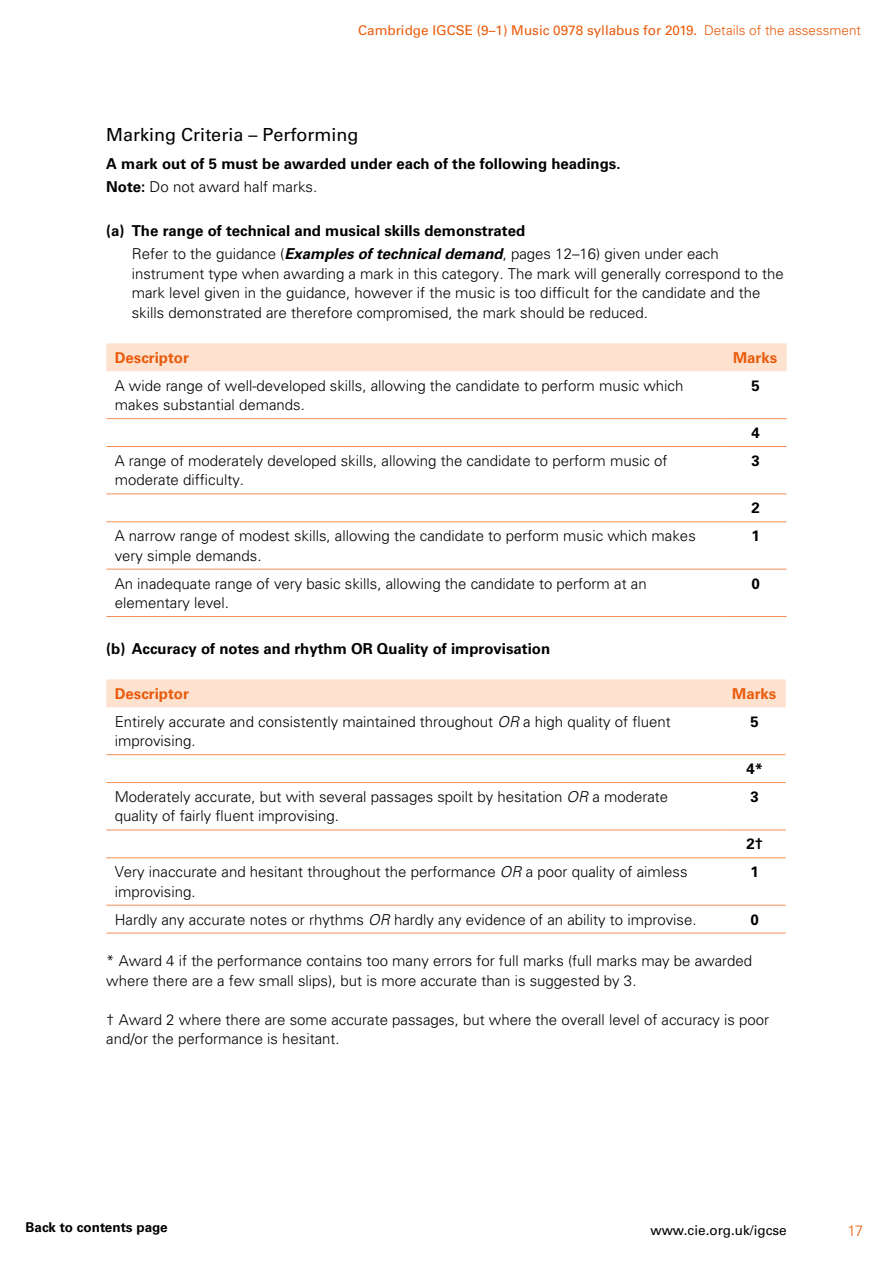
<style>
.page{position:relative;width:893px;height:1263px;background:#fff}
.page>*{position:absolute;margin:0;border:0;box-sizing:border-box;transform-origin:0 0}
.t1{font:18px "Univers LT Std";color:#000}
.t2{font:300 15px/19.5px "Univers LT Std";color:#000}
.t3{font:700 15px/23.7px "Univers LT Std";color:#000}
.t4{font:700 15px "Univers LT Std";color:#ea5b0b}
.t5{font:300 15px "Univers LT Std";color:#ea5b0b}
.t6{font:13.5px "Univers LT Std";color:#ea5b0b}
.t7{font:13.5px "Univers LT Std";color:#000}
.t8{font:700 13.5px "Univers LT Std";color:#000}
.s1{font-weight:300}
.s2{font-style:italic}
</style>
<div class="page">
<div style="left:106px;top:343px;width:681px;height:28px;background:#fde2cf"></div>
<hr style="left:106px;top:418px;width:619px;height:1px;background:#f39154">
<hr style="left:725px;top:418px;width:62px;height:1px;background:#f39154">
<hr style="left:106px;top:446px;width:619px;height:1px;background:#f39154">
<hr style="left:725px;top:446px;width:62px;height:1px;background:#f39154">
<hr style="left:106px;top:616px;width:619px;height:1px;background:#f39154">
<hr style="left:725px;top:616px;width:62px;height:1px;background:#f39154">
<hr style="left:106px;top:494px;width:619px;height:1px;background:#f39154">
<hr style="left:725px;top:494px;width:62px;height:1px;background:#f39154">
<hr style="left:106px;top:521px;width:619px;height:1px;background:#f39154">
<hr style="left:725px;top:521px;width:62px;height:1px;background:#f39154">
<hr style="left:106px;top:569px;width:619px;height:1px;background:#f39154">
<hr style="left:725px;top:569px;width:62px;height:1px;background:#f39154">
<div style="left:106px;top:679px;width:680px;height:28px;background:#fde2cf"></div>
<hr style="left:106px;top:754px;width:618px;height:1px;background:#f39154">
<hr style="left:724px;top:754px;width:62px;height:1px;background:#f39154">
<hr style="left:106px;top:782px;width:618px;height:1px;background:#f39154">
<hr style="left:724px;top:782px;width:62px;height:1px;background:#f39154">
<hr style="left:106px;top:933px;width:618px;height:1px;background:#f39154">
<hr style="left:724px;top:933px;width:62px;height:1px;background:#f39154">
<hr style="left:106px;top:830px;width:618px;height:1px;background:#f39154">
<hr style="left:724px;top:830px;width:62px;height:1px;background:#f39154">
<hr style="left:106px;top:857px;width:618px;height:1px;background:#f39154">
<hr style="left:724px;top:857px;width:62px;height:1px;background:#f39154">
<hr style="left:106px;top:905px;width:618px;height:1px;background:#f39154">
<hr style="left:724px;top:905px;width:62px;height:1px;background:#f39154">
<p class="t6" style="left:358px;top:23px;width:504px">Cambridge IGCSE (9–1) Music 0978 syllabus for 2019. <span class="s1">Details of the assessment</span></p>
<p class="t1" style="left:106px;top:124px;width:254px">Marking Criteria – Performing</p>
<p class="t3" style="left:106px;top:152px;width:516px">A mark out of 5 must be awarded under each of the following headings.<br>Note: <span class="s1">Do not award half marks.</span></p>
<p class="t3" style="left:132px;top:219px;width:588px;text-indent:-26px">(a) The range of technical and musical skills demonstrated<br><span class="s1">Refer to the guidance (</span><span class="s2">Examples of technical demand</span><span class="s1">, pages 12–16) given under each</span></p>
<p class="t2" style="left:132px;top:264px;width:653px">instrument type when awarding a mark in this category. The mark will generally correspond to the mark level given in the guidance, however if the music is too difficult for the candidate and the skills demonstrated are therefore compromised, the mark should be reduced.</p>
<p class="t4" style="left:115px;top:349px;width:76px">Descriptor</p>
<p class="t4" style="left:733px;top:349px;width:46px">Marks</p>
<p class="t2" style="left:115px;top:376px;width:570px">A wide range of well-developed skills, allowing the candidate to perform music which makes substantial demands.</p>
<p class="t3" style="left:751px;top:374px;width:10px">5</p>
<p class="t3" style="left:751px;top:421px;width:10px">4</p>
<p class="t2" style="left:115px;top:451px;width:554px">A range of moderately developed skills, allowing the candidate to perform music of moderate difficulty.</p>
<p class="t3" style="left:751px;top:449px;width:10px">3</p>
<p class="t3" style="left:751px;top:496px;width:10px">2</p>
<p class="t2" style="left:115px;top:526px;width:582px">A narrow range of modest skills, allowing the candidate to perform music which makes very simple demands.</p>
<p class="t3" style="left:751px;top:524px;width:10px">1</p>
<p class="t2" style="left:115px;top:573px;width:533px">An inadequate range of very basic skills, allowing the candidate to perform at an elementary level.</p>
<p class="t3" style="left:751px;top:571px;width:10px">0</p>
<p class="t3" style="left:106px;top:637px;width:445px">(b) Accuracy of notes and rhythm OR Quality of improvisation</p>
<p class="t4" style="left:115px;top:685px;width:76px">Descriptor</p>
<p class="t4" style="left:732px;top:685px;width:46px">Marks</p>
<p class="t2" style="left:115px;top:712px;width:557px">Entirely accurate and consistently maintained throughout <span class="s2">OR</span> a high quality of fluent improvising.</p>
<p class="t3" style="left:751px;top:710px;width:10px">5</p>
<p class="t3" style="left:746px;top:757px;width:18px">4*</p>
<p class="t2" style="left:115px;top:787px;width:555px">Moderately accurate, but with several passages spoilt by hesitation <span class="s2">OR</span> a moderate quality of fairly fluent improvising.</p>
<p class="t3" style="left:751px;top:785px;width:10px">3</p>
<p class="t3" style="left:746px;top:832px;width:18px">2†</p>
<p class="t2" style="left:115px;top:862px;width:574px">Very inaccurate and hesitant throughout the performance <span class="s2">OR</span> a poor quality of aimless improvising.</p>
<p class="t3" style="left:751px;top:860px;width:10px">1</p>
<p class="t2" style="left:115px;top:909px;width:583px">Hardly any accurate notes or rhythms <span class="s2">OR</span> hardly any evidence of an ability to improvise.</p>
<p class="t3" style="left:751px;top:907px;width:10px">0</p>
<p class="t2" style="left:106px;top:951px;width:647px">* Award 4 if the performance contains too many errors for full marks (full marks may be awarded where there are a few small slips), but is more accurate than is suggested by 3.</p>
<p class="t2" style="left:106px;top:1010px;width:664px">† Award 2 where there are some accurate passages, but where the overall level of accuracy is poor and/or the performance is hesitant.</p>
<p class="t8" style="left:26px;top:1219px;width:144px">Back to contents page</p>
<p class="t7" style="left:650px;top:1222px;width:138px">www.cie.org.uk/igcse</p>
<p class="t5" style="left:848px;top:1221px;width:17px">17</p>
</div>
